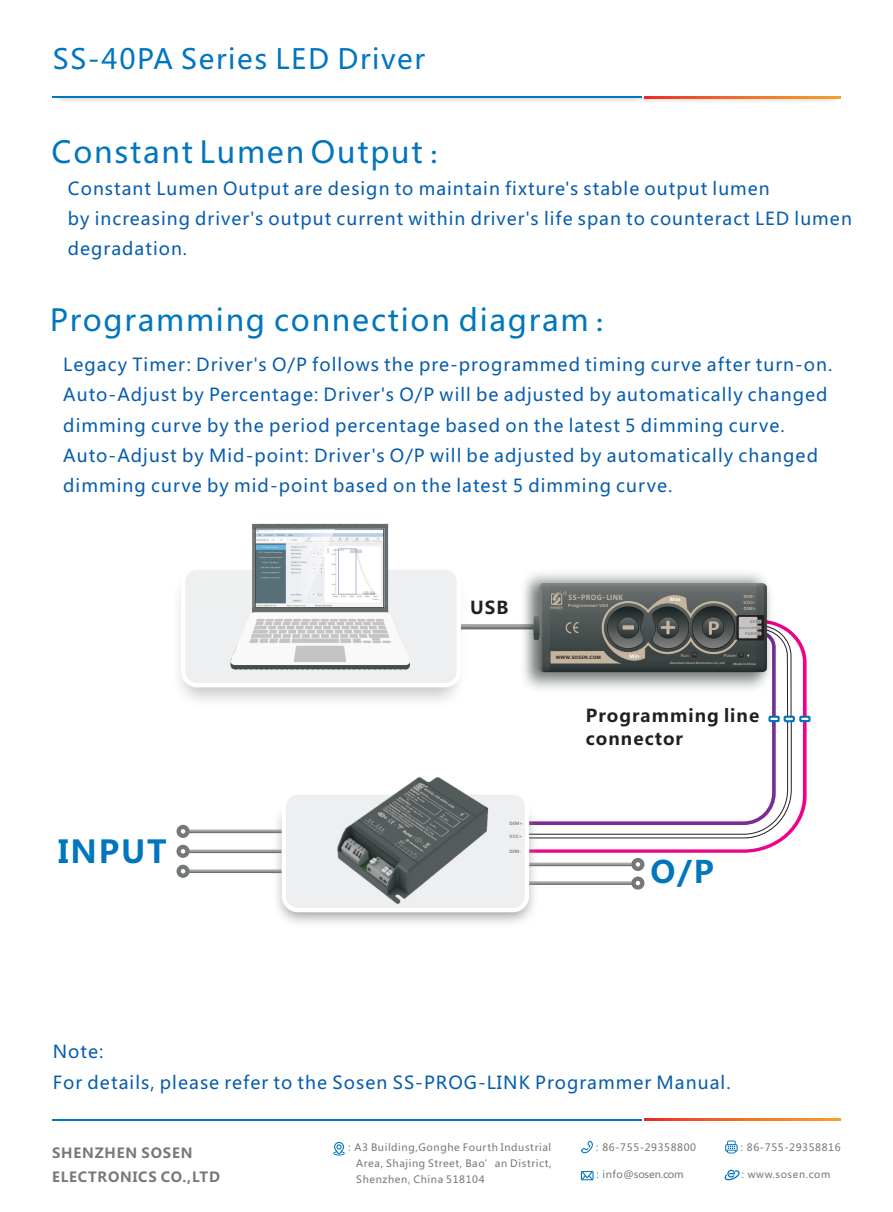
<style>
.page{position:relative;width:893px;height:1212px;background:#fff}
.page>*{position:absolute;margin:0;border:0;box-sizing:border-box;transform-origin:0 0}
.t1{font:700 31.2px "Microsoft Ya Hei";letter-spacing:.06em;color:#0076bf}
.t2{font:700 30.6px "Microsoft Ya Hei";color:#0076bf}
.t3{font:30px "Microsoft Ya Hei";letter-spacing:.06em;color:#0076bf}
.t4{font:27.6px "Microsoft Ya Hei";letter-spacing:.06em;color:#0076bf}
.t5{font:17.7px/30.5px "Microsoft Ya Hei";letter-spacing:.06em;color:#075dac}
.t6{font:700 17.55px/23.2px "Microsoft Ya Hei";letter-spacing:.06em;color:#231f20}
.t7{font:700 13.8px/24px "Microsoft Ya Hei";letter-spacing:.06em;color:#747879}
.t8{font:10.05px/15.9px "Microsoft Ya Hei";letter-spacing:.06em;color:#747879;text-align:justify}
.t9{font:10.05px "Microsoft Ya Hei";letter-spacing:-.015em;color:#747879}
.t10{font:9.9px "Microsoft Ya Hei";letter-spacing:.06em;color:#747879}
.t11{font:700 8.4px "Calibri";letter-spacing:.045em;color:#c5b59e}
.t12{font:700 5.55px "Calibri";color:#fff}
.t13{font:700 4.95px "Calibri";letter-spacing:.045em;color:#c5b59e;scale:1.08 1}
.t14{font:700 4.95px "Calibri";letter-spacing:.045em;color:#c5b59e}
.t15{font:4.95px "Calibri";letter-spacing:.045em;color:#c5b59e}
.t16{font:700 4.35px "Microsoft Ya Hei";letter-spacing:.06em;color:#231f20}
.t17{font:700 4.35px "Microsoft Ya Hei";letter-spacing:.06em;color:#808285}
.t18{font:700 3.75px "Microsoft Ya Hei";letter-spacing:.06em;color:#808285}
.t19{font:700 3.45px "Calibri";letter-spacing:.045em;color:#c5b59e}
.t20{font:700 2.7px "Microsoft Ya Hei";letter-spacing:.06em;color:#808285}
.s1{font-weight:700;font-size:22.5px}
.s2{font-family:"Microsoft Ya Hei"}
</style>
<div class="page">
<img style="left:58px;top:98px;width:782px;height:4px">
<hr style="left:53px;top:97px;width:589px;height:1px;background:#0076bf">
<svg style="left:644px;top:97px;width:196px;height:1px"></svg>
<svg style="left:333px;top:1142px;width:12px;height:13px"></svg>
<svg style="left:581px;top:1140px;width:12px;height:13px"></svg>
<svg style="left:725px;top:1140px;width:13px;height:13px"></svg>
<svg style="left:724px;top:1170px;width:16px;height:10px"></svg>
<svg style="left:581px;top:1171px;width:12px;height:9px"></svg>
<hr style="left:53px;top:1119px;width:589px;height:1px;background:#0076bf">
<svg style="left:644px;top:1119px;width:196px;height:1px"></svg>
<svg style="left:560px;top:635px;width:247px;height:218px"></svg>
<svg style="left:187px;top:869px;width:124px;height:4px"></svg>
<svg style="left:187px;top:849px;width:124px;height:4px"></svg>
<svg style="left:187px;top:829px;width:124px;height:4px"></svg>
<svg style="left:511px;top:881px;width:124px;height:4px"></svg>
<svg style="left:511px;top:862px;width:124px;height:4px"></svg>
<div style="left:181px;top:565px;width:280px;height:122px;background:#edeff0;border:4px solid #fff;border-radius:14px"></div>
<img style="left:230px;top:523px;width:199px;height:147px">
<div style="left:176px;top:825px;width:14px;height:13px;border:4px solid #747879;border-radius:50%"></div>
<div style="left:176px;top:845px;width:14px;height:13px;border:4px solid #747879;border-radius:50%"></div>
<div style="left:176px;top:865px;width:14px;height:13px;border:4px solid #747879;border-radius:50%"></div>
<div style="left:631px;top:858px;width:13px;height:13px;border:4px solid #747879;border-radius:50%"></div>
<div style="left:631px;top:876px;width:13px;height:14px;border:4px solid #747879;border-radius:50%"></div>
<svg style="left:195px;top:529px;width:189px;height:79px"></svg>
<svg style="left:799px;top:716px;width:11px;height:6px"></svg>
<img style="left:263px;top:777px;width:297px;height:140px">
<svg style="left:448px;top:583px;width:348px;height:256px"></svg>
<h3 class="t4" style="left:53px;top:47px;width:374px">SS-40PA Series LED Driver</h3>
<h3 class="t3" style="left:52px;top:139px;width:395px">Constant Lumen Output<span class="s1">：</span></h3>
<p class="t5" style="left:68px;top:175px;width:785px">Constant Lumen Output are design to maintain fixture's stable output lumen<br>by increasing driver's output current within driver's life span to counteract LED lumen degradation.</p>
<h3 class="t3" style="left:50px;top:307px;width:563px">Programming connection diagram<span class="s1">：</span></h3>
<p class="t5" style="left:63px;top:350px;width:771px">Legacy Timer: Driver's O/P follows the pre-programmed timing curve after turn-on.<br>Auto-Adjust by Percentage: Driver's O/P will be adjusted by automatically changed dimming curve by the period percentage based on the latest 5 dimming curve.<br>Auto-Adjust by Mid-point: Driver's O/P will be adjusted by automatically changed dimming curve by mid-point based on the latest 5 dimming curve.</p>
<h1 class="t1" style="left:58px;top:838px;width:110px">INPUT</h1>
<p class="t6" style="left:470px;top:597px;width:40px">USB</p>
<p class="t17" style="left:510px;top:821px;width:15px">DIM+</p>
<p class="t17" style="left:510px;top:834px;width:14px">VCC+</p>
<p class="t17" style="left:510px;top:849px;width:13px">DIM-</p>
<p class="t11" style="left:568px;top:593px;width:56px">SS<span class="s2">-</span>PROG<span class="s2">-</span>LINK</p>
<p class="t12" style="left:670px;top:597px;width:12px">Max</p>
<p class="t13" style="left:568px;top:603px;width:38px">Programmer V03</p>
<p class="t14" style="left:744px;top:595px;width:12px">DIM-</p>
<p class="t14" style="left:744px;top:606px;width:13px">DIM+</p>
<p class="t14" style="left:744px;top:600px;width:13px">VCC+</p>
<p class="t18" style="left:750px;top:620px;width:13px">GRAY</p>
<p class="t20" style="left:739px;top:626px;width:23px">BLACK/WHITE</p>
<p class="t18" style="left:745px;top:632px;width:17px">PURPLE</p>
<p class="t16" style="left:556px;top:656px;width:47px">WWW.SOSEN.COM</p>
<p class="t15" style="left:681px;top:653px;width:10px">Run</p>
<p class="t15" style="left:724px;top:653px;width:15px">Power</p>
<p class="t19" style="left:670px;top:662px;width:56px">Shenzhen Sosen Electronics Co.,Ltd</p>
<p class="t19" style="left:734px;top:662px;width:24px">Made in China</p>
<p class="t6" style="left:586px;top:705px;width:175px">Programming line connector</p>
<h2 class="t2" style="left:651px;top:859px;width:65px">O/P</h2>
<p class="t5" style="left:53px;top:1038px;width:679px">Note:<br>For details, please refer to the Sosen SS-PROG-LINK Programmer Manual.</p>
<p class="t7" style="left:52px;top:1142px;width:169px">SHENZHEN SOSEN<br>ELECTRONICS CO.,LTD</p>
<p class="t8" style="left:356px;top:1140px;width:197px;text-indent:-12px">：A3 Building,Gonghe Fourth Industrial Area, Shajing Street, Bao’an District, Shenzhen, China 518104</p>
<p class="t8" style="left:592px;top:1140px;width:105px">：86-755-29358800</p>
<p class="t8" style="left:737px;top:1140px;width:105px">：86-755-29358816</p>
<p class="t9" style="left:592px;top:1170px;width:93px">：info@sosen.com</p>
<p class="t10" style="left:738px;top:1170px;width:94px">：www.sosen.com</p>
</div>
